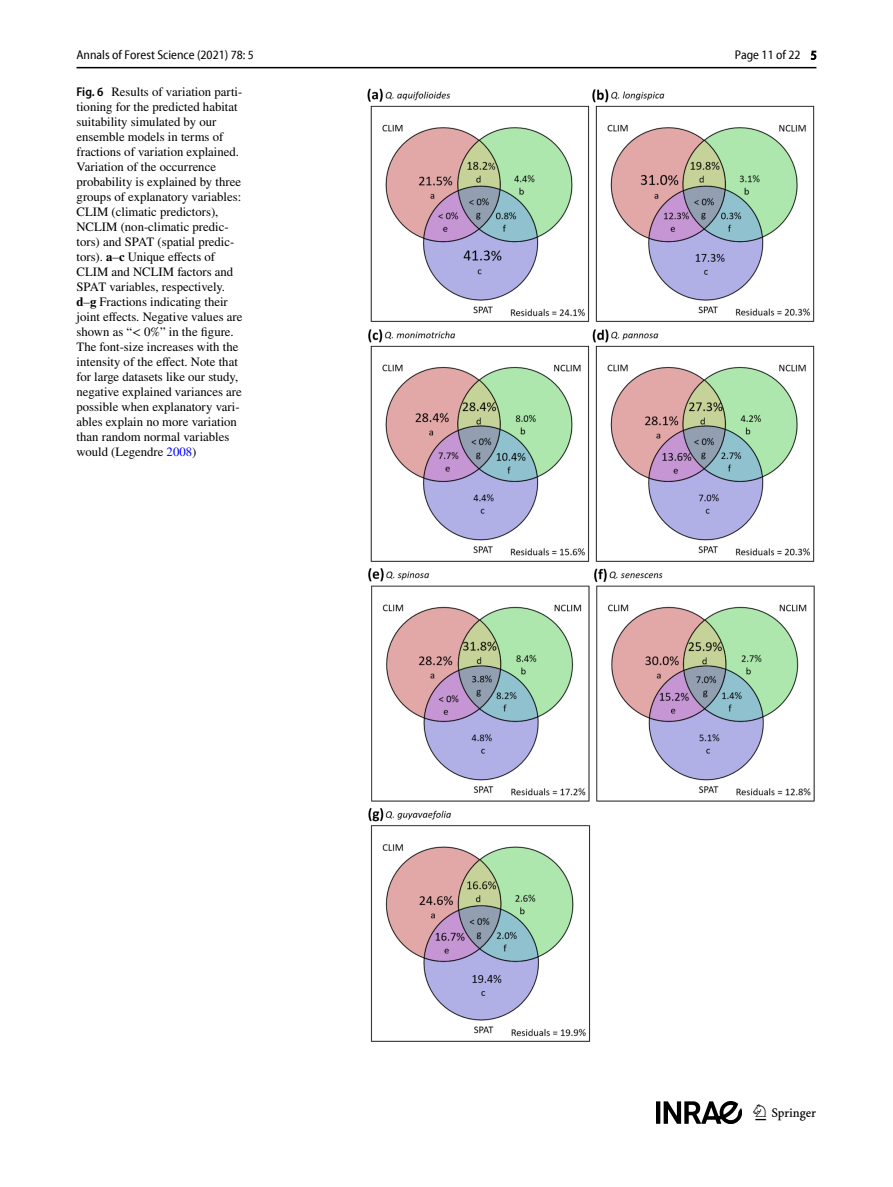
<style>
.page{position:relative;width:893px;height:1187px;background:#fff}
.page>*{position:absolute;margin:0;border:0;box-sizing:border-box;transform-origin:0 0}
.t1{font:22.5px "Springnew Regular 3";color:#000}
.t2{font:12.75px/15px "STIX";color:#000}
.t3{font:semi-condensed 12.75px "Myriad Pro Unic";color:#000}
.s1{font-family:"Myriad Pro";font-weight:600;font-stretch:semi-condensed}
.s2{font-weight:700}
.s3{color:#00f}
</style>
<div class="page">
<hr style="left:77px;top:67px;width:739px;height:1px;background:#000">
<img style="left:656px;top:1101px;width:85px;height:22px">
<img style="left:367px;top:88px;width:448px;height:954px">
<p class="t3" style="left:76px;top:50px;width:179px">Annals of Forest Science (2021) 78: 5</p>
<p class="t3" style="left:735px;top:50px;width:83px">Page 11 of 22 5</p>
<p class="t2" style="left:77px;top:85px;width:167px"><span class="s1">Fig. 6</span> Results of variation parti&shy;tioning for the predicted habitat suitability simulated by our ensemble models in terms of fractions of variation explained.<br>Variation of the occurrence probability is explained by three groups of explanatory variables:<br>CLIM (climatic predictors),<br>NCLIM (non-climatic predic&shy;tors) and SPAT (spatial predic&shy;tors). <span class="s2">a</span>–<span class="s2">c</span> Unique effects of<br>CLIM and NCLIM factors and<br>SPAT variables, respectively. <span class="s2">d</span>–<span class="s2">g</span> Fractions indicating their joint effects. Negative values are shown as “&lt; 0%” in the figure.<br>The font-size increases with the intensity of the effect. Note that for large datasets like our study, negative explained variances are possible when explanatory vari&shy;ables explain no more variation than random normal variables would (Legendre <span class="s3">2008</span>)</p>
<h1 class="t1" style="left:755px;top:1104px;width:62px">1 3</h1>
</div>
